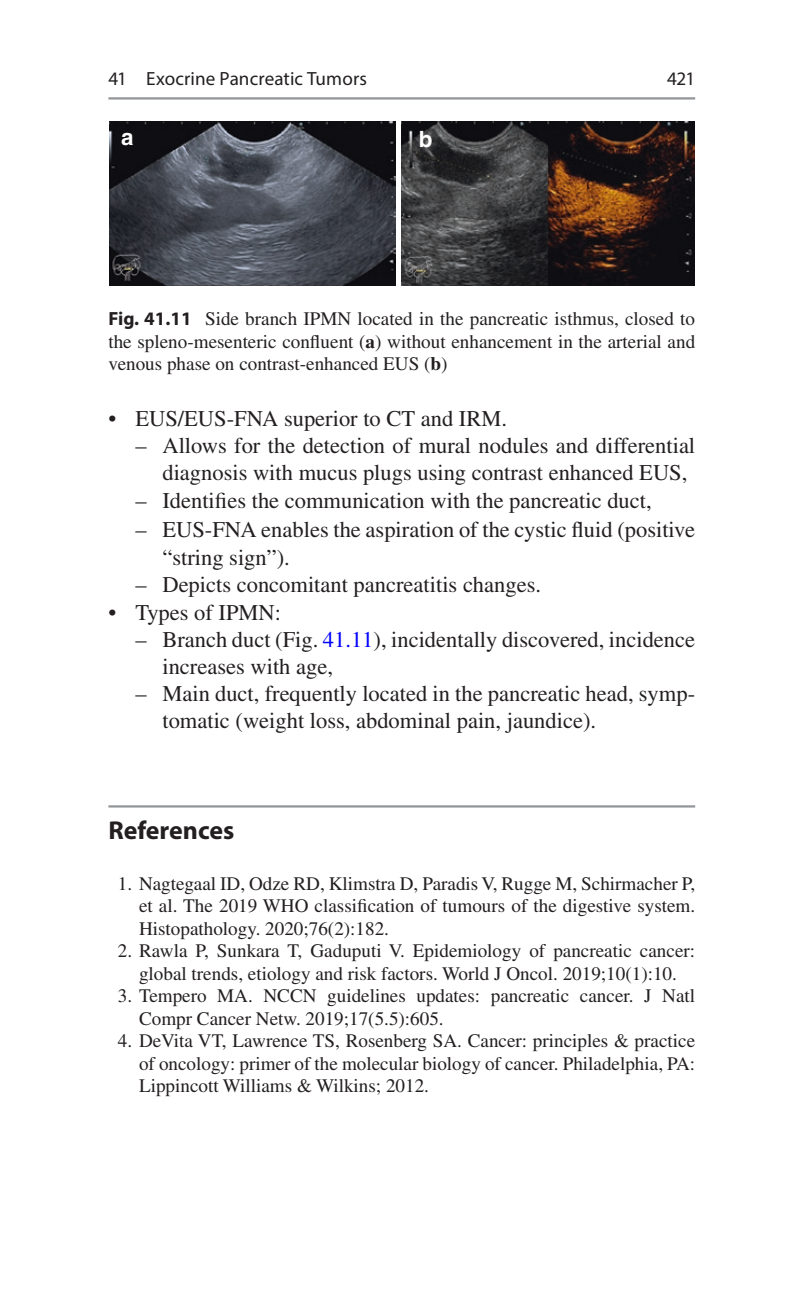
<style>
.page{position:relative;width:810px;height:1295px;background:#fff}
.page>*{position:absolute;margin:0;border:0;box-sizing:border-box;transform-origin:0 0}
.Ref_title{font:700 25.88px "Myriad Pro";color:#231f20}
.t1{font:22.5px/27px "Times LT Std";color:#231f20}
.t2{font:700 22.5px "Helvetica";color:#fff}
.t3{font:19.12px/22.5px "Times LT Std";color:#231f20;text-align:justify}
.t4{font:19.12px "Myriad Pro";letter-spacing:.005em;color:#231f20}
.s1{font-family:"Myriad Pro";font-weight:700}
.s2{font-weight:700}
.s3{color:#00f}
</style>
<div class="page">
<img style="left:109px;top:121px;width:286px;height:165px">
<img style="left:402px;top:121px;width:292px;height:165px">
<hr style="left:108px;top:805px;width:587px;height:2px;background:#939598">
<hr style="left:108px;top:97px;width:587px;height:3px;background:#939598">
<p class="t4" style="left:108px;top:66px;width:260px">41 Exocrine Pancreatic Tumors</p>
<p class="t2" style="left:121px;top:124px;width:14px">a</p>
<p class="t2" style="left:419px;top:125px;width:15px">b</p>
<p class="t4" style="left:667px;top:66px;width:30px">421</p>
<p class="t3" style="left:108px;top:308px;width:588px"><span class="s1">Fig. 41.11</span> Side branch IPMN located in the pancreatic isthmus, closed to the spleno-mesenteric confluent (<span class="s2">a</span>) without enhancement in the arterial and venous phase on contrast-enhanced EUS (<span class="s2">b</span>)</p>
<p class="t1" style="left:108px;top:405px;width:400px">• EUS/EUS-FNA superior to CT and IRM.</p>
<p class="t1" style="left:162px;top:432px;width:534px;text-indent:-27px">– Allows for the detection of mural nodules and differential diagnosis with mucus plugs using contrast enhanced EUS,</p>
<p class="t1" style="left:135px;top:487px;width:518px">– Identifies the communication with the pancreatic duct,</p>
<p class="t1" style="left:162px;top:515px;width:534px;line-height:28.1px;text-indent:-27px">– EUS-FNA enables the aspiration of the cystic fluid (positive “string sign”).</p>
<p class="t1" style="left:135px;top:570px;width:407px">– Depicts concomitant pancreatitis changes.</p>
<p class="t1" style="left:108px;top:599px;width:174px">• Types of IPMN:</p>
<p class="t1" style="left:162px;top:626px;width:534px;text-indent:-27px">– Branch duct (Fig. <span class="s3">41.11</span>), incidentally discovered, incidence increases with age,</p>
<p class="t1" style="left:162px;top:680px;width:534px;text-indent:-27px">– Main duct, frequently located in the pancreatic head, symp&shy;tomatic (weight loss, abdominal pain, jaundice).</p>
<p class="Ref_title" style="left:108px;top:814px;width:127px">References</p>
<p class="t3" style="left:139px;top:872px;width:558px;text-indent:-21px">1. Nagtegaal ID, Odze RD, Klimstra D, Paradis V, Rugge M, Schirmacher P, et al. The 2019 WHO classification of tumours of the digestive system.<br>Histopathology. 2020;76(2):182.</p>
<p class="t3" style="left:118px;top:939px;width:579px;text-align:center">2. Rawla P, Sunkara T, Gaduputi V. Epidemiology of pancreatic cancer: global trends, etiology and risk factors. World J Oncol. 2019;10(1):10.</p>
<p class="t3" style="left:139px;top:984px;width:558px;text-indent:-21px">3. Tempero MA. NCCN guidelines updates: pancreatic cancer. J Natl<br>Compr Cancer Netw. 2019;17(5.5):605.</p>
<p class="t3" style="left:139px;top:1029px;width:558px;text-indent:-21px">4. DeVita VT, Lawrence TS, Rosenberg SA. Cancer: principles &amp; practice of oncology: primer of the molecular biology of cancer. Philadelphia, PA:<br>Lippincott Williams &amp; Wilkins; 2012.</p>
</div>
